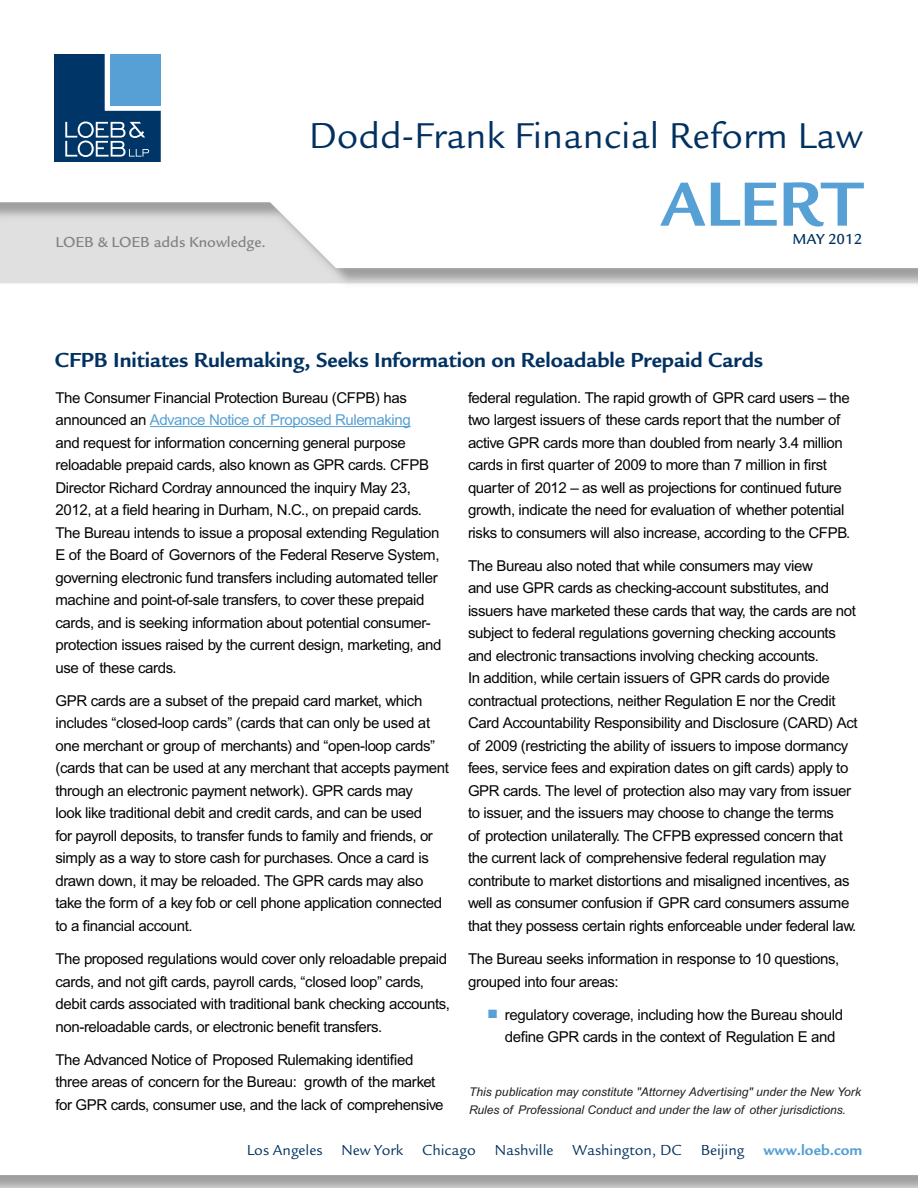
<style>
.page{position:relative;width:918px;height:1188px;background:#fff}
.page>*{position:absolute;margin:0;border:0;box-sizing:border-box;transform-origin:0 0}
._03__Body{font:700 64.5px "Legacy Sans";color:#56a0d5}
._03__Body-2{font:37.2px "Legacy Sans";color:#003160}
._01__Article_Title{font:700 21px "Legacy Sans";color:#003160}
._03__Body-3{font:15px/22.5px "Arial";letter-spacing:-.025em;color:#040503}
.t1{font:15px "Legacy Sans";color:#003160}
.t2{font:500 15px "Legacy Sans";color:#808285}
.t3{font:700 15px "Legacy Sans";color:#56a0d5}
._03__Body-4{font:500 15px "Legacy Sans";color:#003160}
.t4{font:italic 12px/18px "Arial";color:#231f20}
.s1{color:#56a0d5}
</style>
<div class="page">
<hr style="left:150px;top:426px;width:261px;height:1px;background:#56a0d5">
<svg style="left:54px;top:54px;width:107px;height:108px"></svg>
<p class="t2" style="left:56px;top:233px;width:212px">LOEB &amp; LOEB adds Knowledge.</p>
<p class="_03__Body-2" style="left:309px;top:114px;width:555px">Dodd-Frank Financial Reform Law</p>
<p class="_03__Body" style="left:660px;top:165px;width:204px">ALERT</p>
<p class="_03__Body-4" style="left:792px;top:230px;width:72px">MAY 2012</p>
<p class="_01__Article_Title" style="left:55px;top:347px;width:710px">CFPB Initiates Rulemaking, Seeks Information on Reloadable Prepaid Cards</p>
<p class="_03__Body-3" style="left:56px;top:386px;width:388px">The Consumer Financial Protection Bureau (CFPB) has announced an <span class="s1">Advance Notice of Proposed Rulemaking<br></span>and request for information concerning general purpose reloadable prepaid cards, also known as GPR cards. CFPB Director Richard Cordray announced the inquiry May 23, 2012, at a field hearing in Durham, N.C., on prepaid cards.<br>The Bureau intends to issue a proposal extending Regulation E of the Board of Governors of the Federal Reserve System, governing electronic fund transfers including automated teller machine and point-of-sale transfers, to cover these prepaid cards, and is seeking information about potential consumer&shy;protection issues raised by the current design, marketing, and use of these cards.</p>
<p class="_03__Body-3" style="left:56px;top:689px;width:395px">GPR cards are a subset of the prepaid card market, which includes “closed-loop cards” (cards that can only be used at one merchant or group of merchants) and “open-loop cards” (cards that can be used at any merchant that accepts payment through an electronic payment network). GPR cards may<br>look like traditional debit and credit cards, and can be used<br>for payroll deposits, to transfer funds to family and friends, or simply as a way to store cash for purchases. Once a card is drawn down, it may be reloaded. The GPR cards may also take the form of a key fob or cell phone application connected to a financial account.</p>
<p class="_03__Body-3" style="left:56px;top:948px;width:396px">The proposed regulations would cover only reloadable prepaid cards, and not gift cards, payroll cards, “closed loop” cards, debit cards associated with traditional bank checking accounts, non-reloadable cards, or electronic benefit transfers.</p>
<p class="_03__Body-3" style="left:56px;top:1048px;width:390px">The Advanced Notice of Proposed Rulemaking identified three areas of concern for the Bureau: growth of the market for GPR cards, consumer use, and the lack of comprehensive</p>
<p class="_03__Body-3" style="left:468px;top:386px;width:384px">federal regulation. The rapid growth of GPR card users – the two largest issuers of these cards report that the number of active GPR cards more than doubled from nearly 3.4 million cards in first quarter of 2009 to more than 7 million in first quarter of 2012 – as well as projections for continued future growth, indicate the need for evaluation of whether potential risks to consumers will also increase, according to the CFPB.</p>
<p class="_03__Body-3" style="left:468px;top:554px;width:391px">The Bureau also noted that while consumers may view<br>and use GPR cards as checking-account substitutes, and issuers have marketed these cards that way, the cards are not subject to federal regulations governing checking accounts and electronic transactions involving checking accounts.<br>In addition, while certain issuers of GPR cards do provide contractual protections, neither Regulation E nor the Credit Card Accountability Responsibility and Disclosure (CARD) Act of 2009 (restricting the ability of issuers to impose dormancy fees, service fees and expiration dates on gift cards) apply to GPR cards. The level of protection also may vary from issuer to issuer, and the issuers may choose to change the terms<br>of protection unilaterally. The CFPB expressed concern that the current lack of comprehensive federal regulation may contribute to market distortions and misaligned incentives, as well as consumer confusion if GPR card consumers assume that they possess certain rights enforceable under federal law.</p>
<p class="_03__Body-3" style="left:468px;top:948px;width:373px">The Bureau seeks information in response to 10 questions, grouped into four areas:</p>
<p class="_03__Body-3" style="left:488px;top:1003px;width:356px;text-align:center"><span class="s1">■</span> regulatory coverage, including how the Bureau should define GPR cards in the context of Regulation E and</p>
<p class="t4" style="left:469px;top:1082px;width:394px">This publication may constitute "Attorney Advertising" under the New York<br>Rules of Professional Conduct and under the law of other jurisdictions.</p>
<p class="t1" style="left:247px;top:1141px;width:77px">Los Angeles</p>
<p class="t1" style="left:342px;top:1141px;width:63px">New York</p>
<p class="t1" style="left:422px;top:1141px;width:55px">Chicago</p>
<p class="t1" style="left:495px;top:1141px;width:60px">Nashville</p>
<p class="t1" style="left:573px;top:1141px;width:111px">Washington, DC</p>
<p class="t1" style="left:701px;top:1141px;width:45px">Beijing</p>
<p class="t3" style="left:763px;top:1141px;width:101px">www.loeb.com</p>
</div>
